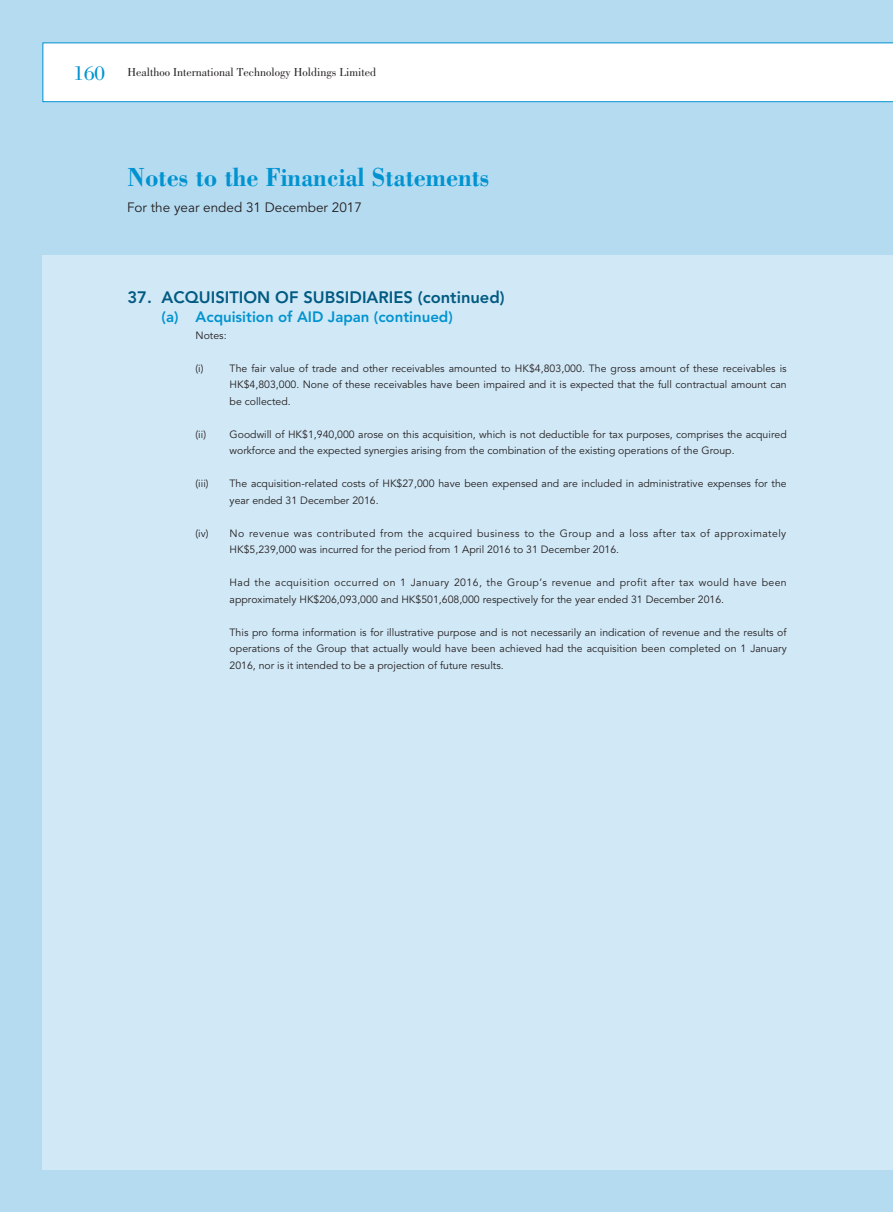
<style>
.page{position:relative;width:893px;height:1212px;background:#b5dbf1}
.page>*{position:absolute;margin:0;border:0;box-sizing:border-box;transform-origin:0 0}
.t1{font:700 27px "Bodoni Std";color:#0093d0;scale:.9 1}
.t2{font:21px "Bodoni Std";color:#0093d0}
._01_H1{font:800 16.5px "Avenir LT Std";color:#005a81}
._02_H2{font:800 15px "Avenir LT Std";color:#0093d0}
.t3{font:13.5px "Avenir LT Std";color:#231f20}
.t4{font:12px "Bodoni Std";color:#231f20}
._06_Notes{font:10.5px/16.5px "Avenir LT Std";color:#231f20;text-align:justify}
._06_Notes-2{font:10.5px/16.5px "Avenir LT Std";letter-spacing:.04em;color:#231f20}
</style>
<div class="page">
<div style="left:43px;top:43px;width:850px;height:59px;background:#fff"></div>
<div style="left:43px;top:255px;width:850px;height:914px;background:#d1e8f6"></div>
<h2 class="t2" style="left:74px;top:61px;width:33px">160</h2>
<p class="t4" style="left:128px;top:66px;width:250px">Healthoo International Technology Holdings Limited</p>
<h1 class="t1" style="left:128px;top:160px;width:403px">Notes to the Financial Statements</h1>
<p class="t3" style="left:127px;top:200px;width:236px">For the year ended 31 December 2017</p>
<p class="_01_H1" style="left:128px;top:287px;width:379px">37. ACQUISITION OF SUBSIDIARIES (continued)</p>
<p class="_02_H2" style="left:162px;top:308px;width:293px">(a) Acquisition of AID Japan (continued)</p>
<p class="_06_Notes" style="left:196px;top:327px;width:33px">Notes:</p>
<p class="_06_Notes" style="left:196px;top:360px;width:9px">(i)</p>
<p class="_06_Notes" style="left:230px;top:360px;width:559px">The fair value of trade and other receivables amounted to HK$4,803,000. The gross amount of these receivables is HK$4,803,000. None of these receivables have been impaired and it is expected that the full contractual amount can be collected.</p>
<p class="_06_Notes" style="left:230px;top:426px;width:559px;text-indent:-34px">(ii) Goodwill of HK$1,940,000 arose on this acquisition, which is not deductible for tax purposes, comprises the acquired workforce and the expected synergies arising from the combination of the existing operations of the Group.</p>
<p class="_06_Notes" style="left:196px;top:476px;width:15px">(iii)</p>
<p class="_06_Notes" style="left:230px;top:476px;width:558px">The acquisition-related costs of HK$27,000 have been expensed and are included in administrative expenses for the year ended 31 December 2016.</p>
<p class="_06_Notes-2" style="left:230px;top:525px;width:558px;text-indent:-34px">(iv) No revenue was contributed from the acquired business to the Group and a loss after tax of approximately<br>HK$5,239,000 was incurred for the period from 1 April 2016 to 31 December 2016.</p>
<p class="_06_Notes-2" style="left:230px;top:575px;width:559px">Had the acquisition occurred on 1 January 2016, the Group’s revenue and profit after tax would have been approximately HK$206,093,000 and HK$501,608,000 respectively for the year ended 31 December 2016.</p>
<p class="_06_Notes" style="left:230px;top:624px;width:559px">This pro forma information is for illustrative purpose and is not necessarily an indication of revenue and the results of operations of the Group that actually would have been achieved had the acquisition been completed on 1 January 2016, nor is it intended to be a projection of future results.</p>
</div>
